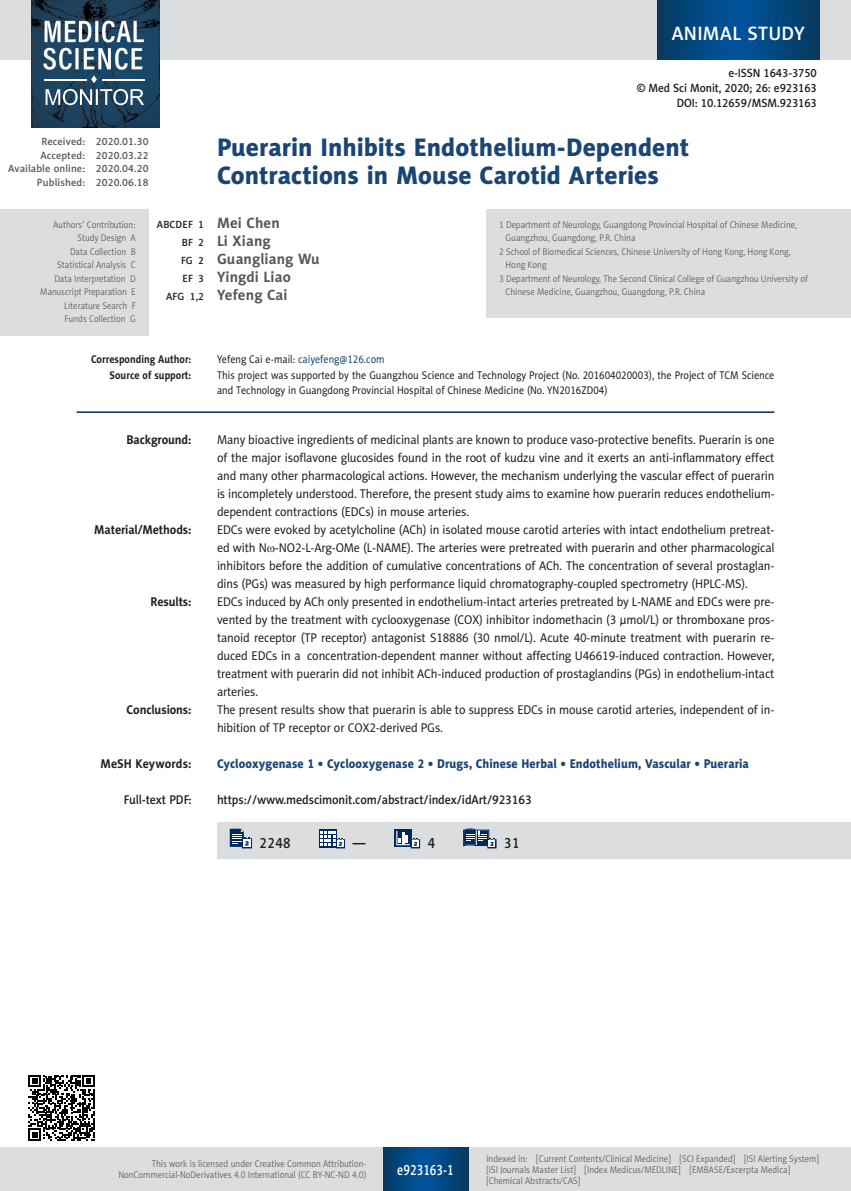
<style>
.page{position:relative;width:851px;height:1191px;background:#fff}
.page>*{position:absolute;margin:0;border:0;box-sizing:border-box;transform-origin:0 0}
.MSM_Tytul{font:25.5px/28.5px "Naomi Sans EFN Heavy";color:#1a4574}
.t1{font:19.5px "Naomi Sans EFN Medium";letter-spacing:.015em;color:#fff}
.MSM_Autorzy{font:700 15px "Naomi Sans EFN";letter-spacing:.01em;color:#57585a}
.MSM_e-PAGINA{font:15px "Naomi Sans EFN Medium";color:#fff;scale:.8 1}
.MSM_dane{font:15px "Naomi Sans EFN Medium";letter-spacing:.03em;color:#231f20;scale:.9 1}
.MSM_Summary_body{font:12.75px/18px "Naomi Sans EFN";letter-spacing:-.01em;color:#231f20;text-align:justify;scale:.95 1}
.MSM_keywords{font:12.75px "Naomi Sans EFN Heavy";letter-spacing:.005em;color:#1a4574;scale:.95 1}
.MSM_full_text_pdf{font:12.75px "Naomi Sans EFN Medium";letter-spacing:-.01em;color:#231f20;scale:.95 1}
.MSM_Summary_body-2{font:700 12.75px "Naomi Sans EFN";letter-spacing:-.01em;color:#231f20;scale:.95 1}
.MSM_keywords-2{font:700 12.75px "Naomi Sans EFN";letter-spacing:.005em;color:#231f20;scale:.95 1}
.MSM_full_text_pdf-2{font:12px "Naomi Sans EFN Medium";letter-spacing:-.01em;color:#231f20;scale:.95 1}
.MSM_Support{font:11.25px/15.8px "Naomi Sans EFN";color:#231f20;scale:.9 1}
.MSM_Adres{font:11.25px "Naomi Sans EFN";color:#1a4574;scale:.9 1}
.MSM_Adres-2{font:700 11.25px "Naomi Sans EFN";color:#231f20;scale:.9 1}
.MSM_Support-2{font:700 11.25px "Naomi Sans EFN";color:#231f20;scale:.9 1}
.t2{font:10.5px "Naomi Sans EFN Medium";letter-spacing:.01em;color:#57585a}
.MSM_Autorzy-2{font:10.5px "Naomi Sans EFN Medium";letter-spacing:.01em;color:#231f20}
.MSM_Afiliacja{font:9.75px/13.5px "Naomi Sans EFN Light";color:#57585a;scale:.9 1}
.s1{font-family:"Naomi Sans EFN";font-weight:700;font-size:15px;color:#57585a}
.s2{font-family:"Naomi Sans EFN Medium";font-weight:400;font-size:10.5px;color:#231f20}
.s3{color:#231f20}
</style>
<div class="page">
<div style="left:217px;top:822px;width:633px;height:36px;background:#dcdddf"></div>
<svg style="left:230px;top:828px;width:22px;height:20px"></svg>
<div style="left:319px;top:829px;width:17px;height:18px;background:#00295c"></div>
<svg style="left:320px;top:830px;width:25px;height:18px"></svg>
<div style="left:394px;top:829px;width:18px;height:18px;background:#00295c"></div>
<svg style="left:396px;top:831px;width:24px;height:17px"></svg>
<svg style="left:463px;top:828px;width:33px;height:20px"></svg>
<hr style="left:77px;top:411px;width:697px;height:2px;background:#00295c">
<div style="left:0;top:210px;width:148px;height:126px;background:#dcdddf"></div>
<div style="left:486px;top:210px;width:364px;height:108px;background:#dcdddf"></div>
<svg style="left:28px;top:1075px;width:67px;height:66px"></svg>
<div style="left:0;top:1148px;width:850px;height:43px;background:#dcdddf"></div>
<svg style="left:383px;top:1147px;width:85px;height:43px;background:#02477e"></svg>
<div style="left:0;top:0;width:850px;height:60px;background:#dcdddf"></div>
<img style="left:32px;top:0;width:127px;height:128px">
<img style="left:45px;top:79px;width:41px;height:1px">
<img style="left:103px;top:79px;width:41px;height:1px">
<svg style="left:91px;top:75px;width:6px;height:8px"></svg>
<img style="left:46px;top:89px;width:98px;height:16px">
<svg style="left:657px;top:0;width:162px;height:60px;background:#02477e"></svg>
<h2 class="t1" style="left:671px;top:22px;width:134px">ANIMAL STUDY</h2>
<p class="MSM_full_text_pdf-2" style="left:728px;top:66px;width:95px">e-ISSN 1643-3750</p>
<p class="MSM_full_text_pdf-2" style="left:636px;top:81px;width:191px">© Med Sci Monit, 2020; 26: e923163</p>
<p class="MSM_full_text_pdf-2" style="left:676px;top:96px;width:149px">DOI: 10.12659/MSM.923163</p>
<p class="t2" style="left:41px;top:136px;width:109px">Received: 2020.01.30</p>
<p class="t2" style="left:40px;top:149px;width:110px">Accepted: 2020.03.22</p>
<p class="t2" style="left:8px;top:163px;width:142px">Available online: 2020.04.20</p>
<p class="t2" style="left:37px;top:176px;width:113px">Published: 2020.06.18</p>
<p class="MSM_Afiliacja" style="left:53px;top:218px;width:93px">Authors’ Contribution:</p>
<p class="MSM_Afiliacja" style="left:77px;top:231px;width:66px">Study Design A</p>
<p class="MSM_Afiliacja" style="left:70px;top:245px;width:74px">Data Collection B</p>
<p class="MSM_Afiliacja" style="left:57px;top:258px;width:89px">Statistical Analysis C</p>
<p class="MSM_Afiliacja" style="left:54px;top:272px;width:92px">Data Interpretation D</p>
<p class="MSM_Afiliacja" style="left:40px;top:285px;width:107px">Manuscript Preparation E</p>
<p class="MSM_Afiliacja" style="left:64px;top:299px;width:81px">Literature Search F</p>
<p class="MSM_Afiliacja" style="left:65px;top:312px;width:80px">Funds Collection G</p>
<p class="MSM_Tytul" style="left:217px;top:132px;width:474px">Puerarin Inhibits Endothelium-Dependent<br>Contractions in Mouse Carotid Arteries</p>
<p class="MSM_Autorzy-2" style="left:157px;top:218px;width:124px">ABCDEF 1 <span class="s1">Mei Chen</span></p>
<p class="MSM_Autorzy" style="left:182px;top:232px;width:90px"><span class="s2">BF 2</span> Li Xiang</p>
<p class="MSM_Autorzy" style="left:181px;top:250px;width:140px"><span class="s2">FG 2</span> Guangliang Wu</p>
<p class="MSM_Autorzy" style="left:182px;top:268px;width:110px"><span class="s2">EF 3</span> Yingdi Liao</p>
<p class="MSM_Autorzy" style="left:166px;top:286px;width:123px"><span class="s2">AFG 1,2</span> Yefeng Cai</p>
<p class="MSM_Afiliacja" style="left:505px;top:218px;width:325px;text-indent:-6px">1 Department of Neurology, Guangdong Provincial Hospital of Chinese Medicine,<br>Guangzhou, Guangdong, P.R. China</p>
<p class="MSM_Afiliacja" style="left:505px;top:245px;width:318px;text-indent:-6px">2 School of Biomedical Sciences, Chinese University of Hong Kong, Hong Kong,<br>Hong Kong</p>
<p class="MSM_Afiliacja" style="left:505px;top:272px;width:337px;text-indent:-6px">3 Department of Neurology, The Second Clinical College of Guangzhou University of<br>Chinese Medicine, Guangzhou, Guangdong, P.R. China</p>
<p class="MSM_Adres-2" style="left:91px;top:352px;width:113px">Corresponding Author:</p>
<p class="MSM_Adres" style="left:217px;top:352px;width:188px"><span class="s3">Yefeng Cai e-mail:</span> caiyefeng@126.com</p>
<p class="MSM_Support-2" style="left:110px;top:368px;width:92px">Source of support:</p>
<p class="MSM_Support" style="left:217px;top:367px;width:620px">This project was supported by the Guangzhou Science and Technology Project (No. 201604020003), the Project of TCM Science and Technology in Guangdong Provincial Hospital of Chinese Medicine (No. YN2016ZD04)</p>
<p class="MSM_Summary_body-2" style="left:126px;top:432px;width:70px">Background:</p>
<p class="MSM_Summary_body" style="left:217px;top:431px;width:588px">Many bioactive ingredients of medicinal plants are known to produce vaso-protective benefits. Puerarin is one of the major isoflavone glucosides found in the root of kudzu vine and it exerts an anti-inflammatory effect and many other pharmacological actions. However, the mechanism underlying the vascular effect of puerarin is incompletely understood. Therefore, the present study aims to examine how puerarin reduces endothelium&shy;dependent contractions (EDCs) in mouse arteries.</p>
<p class="MSM_Summary_body-2" style="left:94px;top:522px;width:104px">Material/Methods:</p>
<p class="MSM_Summary_body" style="left:217px;top:521px;width:588px">EDCs were evoked by acetylcholine (ACh) in isolated mouse carotid arteries with intact endothelium pretreat&shy;ed with N -NO2-L-Arg-OMe (L-NAME). The arteries were pretreated with puerarin and other pharmacological inhibitors before the addition of cumulative concentrations of ACh. The concentration of several prostaglan&shy;dins (PGs) was measured by high performance liquid chromatography-coupled spectrometry (HPLC-MS).</p>
<p class="MSM_Summary_body-2" style="left:150px;top:594px;width:45px">Results:</p>
<p class="MSM_Summary_body" style="left:217px;top:593px;width:588px">EDCs induced by ACh only presented in endothelium-intact arteries pretreated by L-NAME and EDCs were pre&shy;vented by the treatment with cyclooxygenase (COX) inhibitor indomethacin (3 µmol/L) or thromboxane pros&shy;tanoid receptor (TP receptor) antagonist S18886 (30 nmol/L). Acute 40-minute treatment with puerarin re&shy;duced EDCs in a concentration-dependent manner without affecting U46619-induced contraction. However, treatment with puerarin did not inhibit ACh-induced production of prostaglandins (PGs) in endothelium-intact arteries.</p>
<p class="MSM_Summary_body-2" style="left:127px;top:702px;width:70px">Conclusions:</p>
<p class="MSM_Summary_body" style="left:217px;top:701px;width:588px">The present results show that puerarin is able to suppress EDCs in mouse carotid arteries, independent of in&shy;hibition of TP receptor or COX2-derived PGs.</p>
<p class="MSM_keywords-2" style="left:100px;top:756px;width:97px">MeSH Keywords:</p>
<p class="MSM_keywords" style="left:217px;top:756px;width:561px">Cyclooxygenase 1 • Cyclooxygenase 2 • Drugs, Chinese Herbal • Endothelium, Vascular • Pueraria</p>
<p class="MSM_full_text_pdf" style="left:124px;top:792px;width:73px">Full-text PDF:</p>
<p class="MSM_full_text_pdf" style="left:217px;top:792px;width:333px">https://www.medscimonit.com/abstract/index/idArt/923163</p>
<p class="MSM_dane" style="left:259px;top:834px;width:36px">2248</p>
<p class="MSM_dane" style="left:352px;top:834px;width:16px">—</p>
<p class="MSM_dane" style="left:427px;top:834px;width:10px">4</p>
<p class="MSM_dane" style="left:504px;top:834px;width:19px">31</p>
<p class="MSM_Afiliacja" style="left:118px;top:1158px;width:277px;line-height:11.2px;text-align:right">This work is licensed under Creative Common Attribution-<br>NonCommercial-NoDerivatives 4.0 International (CC BY-NC-ND 4.0)</p>
<p class="MSM_e-PAGINA" style="left:397px;top:1160px;width:72px">e923163-1</p>
<p class="MSM_Afiliacja" style="left:486px;top:1152px;width:371px;line-height:11.2px">Indexed in: [Current Contents/Clinical Medicine] [SCI Expanded] [ISI Alerting System] [ISI Journals Master List] [Index Medicus/MEDLINE] [EMBASE/Excerpta Medica] [Chemical Abstracts/CAS]</p>
</div>
